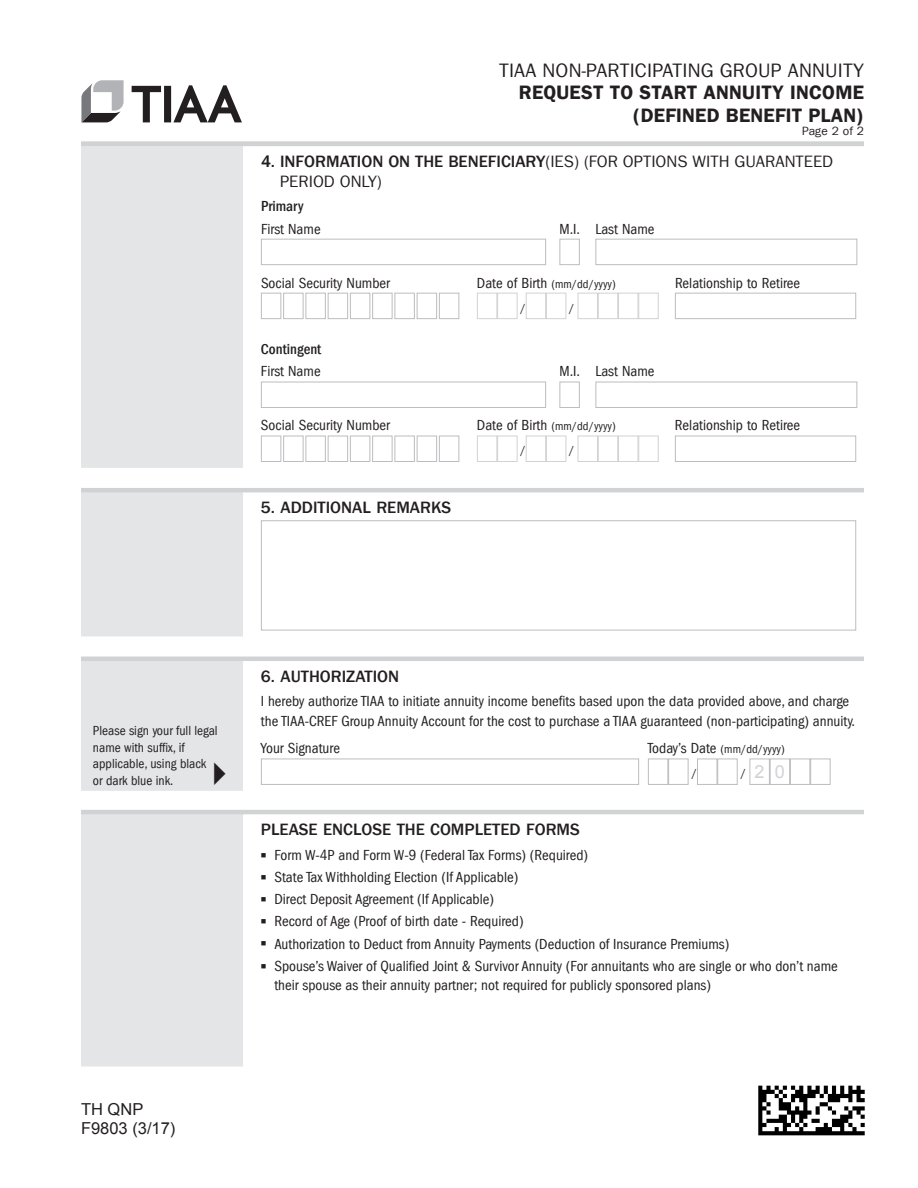
<style>
.page{position:relative;width:918px;height:1188px;background:#fff}
.page>*{position:absolute;margin:0;border:0;box-sizing:border-box;transform-origin:0 0}
.t1{font:19.5px/22.5px "Franklin Gothic LT Com Dm";letter-spacing:.01em;color:#231f20;text-align:right}
.t2{font:19.5px "Franklin Gothic LT Com";letter-spacing:.01em;color:#231f20}
.t3{font:18px "Arial";color:#d1d2d4}
.t4{font:16.5px/19.5px "Franklin Gothic LT Com";color:#231f20}
.t5{font:500 16.5px "Franklin Gothic LT Com";color:#231f20}
.t6{font:16.5px/19.5px "Arial";color:#231f20}
.t7{font:condensed 15px/22.2px "Franklin Gothic LT Com";color:#231f20}
.t8{font:500 condensed 15px "Franklin Gothic LT Com";color:#231f20}
.t9{font:condensed 13.5px/16.5px "Franklin Gothic LT Com";color:#231f20}
.t10{font:condensed 12px/24px "Franklin Gothic LT Com";color:#231f20}
.t11{font:12px "Franklin Gothic LT Com";letter-spacing:.01em;color:#231f20}
.s1{font-weight:500}
.s2{font-size:15px}
.s3{font-family:"Franklin Gothic LT Com";font-stretch:condensed;font-size:12px;color:#231f20}
</style>
<div class="page">
<svg style="left:132px;top:85px;width:110px;height:37px"></svg>
<svg style="left:81px;top:80px;width:43px;height:43px"></svg>
<div style="left:81px;top:146px;width:162px;height:920px;background:#e4e5e7"></div>
<hr style="left:81px;top:142px;width:162px;height:4px;background:#d1d2d4">
<hr style="left:243px;top:142px;width:621px;height:4px;background:#d1d2d4">
<hr style="left:81px;top:488px;width:162px;height:4px;background:#d1d2d4">
<hr style="left:243px;top:488px;width:621px;height:4px;background:#d1d2d4">
<hr style="left:81px;top:657px;width:162px;height:4px;background:#d1d2d4">
<hr style="left:243px;top:657px;width:621px;height:4px;background:#d1d2d4">
<hr style="left:81px;top:810px;width:162px;height:4px;background:#d1d2d4">
<hr style="left:243px;top:810px;width:621px;height:4px;background:#d1d2d4">
<div style="left:261px;top:239px;width:285px;height:26px;border:1px solid #bcbdc0"></div>
<div style="left:560px;top:239px;width:20px;height:26px;border:1px solid #bcbdc0"></div>
<div style="left:596px;top:239px;width:261px;height:26px;border:1px solid #bcbdc0"></div>
<div style="left:261px;top:293px;width:20px;height:26px;border:1px solid #bcbdc0"></div>
<div style="left:283px;top:293px;width:20px;height:26px;border:1px solid #bcbdc0"></div>
<div style="left:306px;top:293px;width:20px;height:26px;border:1px solid #bcbdc0"></div>
<div style="left:328px;top:293px;width:20px;height:26px;border:1px solid #bcbdc0"></div>
<div style="left:350px;top:293px;width:20px;height:26px;border:1px solid #bcbdc0"></div>
<div style="left:372px;top:293px;width:21px;height:26px;border:1px solid #bcbdc0"></div>
<div style="left:394px;top:293px;width:21px;height:26px;border:1px solid #bcbdc0"></div>
<div style="left:417px;top:293px;width:20px;height:26px;border:1px solid #bcbdc0"></div>
<div style="left:439px;top:293px;width:20px;height:26px;border:1px solid #bcbdc0"></div>
<div style="left:477px;top:293px;width:20px;height:26px;border:1px solid #d1d2d4"></div>
<div style="left:497px;top:293px;width:21px;height:26px;border:1px solid #d1d2d4"></div>
<div style="left:526px;top:293px;width:20px;height:26px;border:1px solid #d1d2d4"></div>
<div style="left:546px;top:293px;width:20px;height:26px;border:1px solid #d1d2d4"></div>
<div style="left:578px;top:293px;width:20px;height:26px;border:1px solid #d1d2d4"></div>
<div style="left:598px;top:293px;width:20px;height:26px;border:1px solid #d1d2d4"></div>
<div style="left:618px;top:293px;width:20px;height:26px;border:1px solid #d1d2d4"></div>
<div style="left:638px;top:293px;width:21px;height:26px;border:1px solid #d1d2d4"></div>
<div style="left:675px;top:293px;width:181px;height:26px;border:1px solid #bcbdc0"></div>
<div style="left:261px;top:382px;width:285px;height:26px;border:1px solid #bcbdc0"></div>
<div style="left:560px;top:382px;width:20px;height:26px;border:1px solid #bcbdc0"></div>
<div style="left:596px;top:382px;width:261px;height:26px;border:1px solid #bcbdc0"></div>
<div style="left:261px;top:436px;width:20px;height:26px;border:1px solid #bcbdc0"></div>
<div style="left:283px;top:436px;width:20px;height:26px;border:1px solid #bcbdc0"></div>
<div style="left:306px;top:436px;width:20px;height:26px;border:1px solid #bcbdc0"></div>
<div style="left:328px;top:436px;width:20px;height:26px;border:1px solid #bcbdc0"></div>
<div style="left:350px;top:436px;width:20px;height:26px;border:1px solid #bcbdc0"></div>
<div style="left:372px;top:436px;width:21px;height:26px;border:1px solid #bcbdc0"></div>
<div style="left:394px;top:436px;width:21px;height:26px;border:1px solid #bcbdc0"></div>
<div style="left:417px;top:436px;width:20px;height:26px;border:1px solid #bcbdc0"></div>
<div style="left:439px;top:436px;width:20px;height:26px;border:1px solid #bcbdc0"></div>
<div style="left:477px;top:436px;width:20px;height:26px;border:1px solid #d1d2d4"></div>
<div style="left:497px;top:436px;width:21px;height:26px;border:1px solid #d1d2d4"></div>
<div style="left:526px;top:436px;width:20px;height:26px;border:1px solid #d1d2d4"></div>
<div style="left:546px;top:436px;width:20px;height:26px;border:1px solid #d1d2d4"></div>
<div style="left:578px;top:436px;width:20px;height:26px;border:1px solid #d1d2d4"></div>
<div style="left:598px;top:436px;width:20px;height:26px;border:1px solid #d1d2d4"></div>
<div style="left:618px;top:436px;width:20px;height:26px;border:1px solid #d1d2d4"></div>
<div style="left:638px;top:436px;width:21px;height:26px;border:1px solid #d1d2d4"></div>
<div style="left:675px;top:436px;width:181px;height:26px;border:1px solid #bcbdc0"></div>
<div style="left:261px;top:520px;width:595px;height:110px;border:1px solid #bcbdc0"></div>
<div style="left:261px;top:759px;width:378px;height:26px;border:1px solid #bcbdc0"></div>
<div style="left:648px;top:759px;width:20px;height:26px;border:1px solid #bcbdc0"></div>
<div style="left:668px;top:759px;width:20px;height:26px;border:1px solid #bcbdc0"></div>
<div style="left:697px;top:759px;width:20px;height:26px;border:1px solid #bcbdc0"></div>
<div style="left:717px;top:759px;width:21px;height:26px;border:1px solid #bcbdc0"></div>
<div style="left:750px;top:759px;width:20px;height:26px;border:1px solid #bcbdc0"></div>
<div style="left:770px;top:759px;width:20px;height:26px;border:1px solid #bcbdc0"></div>
<div style="left:790px;top:759px;width:20px;height:26px;border:1px solid #bcbdc0"></div>
<div style="left:810px;top:759px;width:21px;height:26px;border:1px solid #bcbdc0"></div>
<img style="left:758px;top:1085px;width:107px;height:51px">
<svg style="left:214px;top:762px;width:12px;height:23px"></svg>
<h1 class="t2" style="left:499px;top:59px;width:366px">TIAA NON-PARTICIPATING GROUP ANNUITY</h1>
<h1 class="t1" style="left:519px;top:81px;width:347px">REQUEST TO START ANNUITY INCOME (DEFINED BENEFIT PLAN)</h1>
<p class="t11" style="left:802px;top:124px;width:63px">Page 2 of 2</p>
<p class="t4" style="left:280px;top:152px;width:555px;text-indent:-19px"><span class="s1">4. INFORMATION ON THE BENEFICIARY</span>(IES) (FOR OPTIONS WITH GUARANTEED<br>PERIOD ONLY)</p>
<p class="t8" style="left:261px;top:198px;width:44px">Primary</p>
<p class="t7" style="left:261px;top:218px;width:61px">First Name</p>
<p class="t7" style="left:560px;top:218px;width:97px">M.I. Last Name</p>
<p class="t7" style="left:261px;top:272px;width:131px">Social Security Number</p>
<p class="t10" style="left:477px;top:272px;width:140px"><span class="s2">Date of Birth</span> (mm/dd/yyyy)</p>
<p class="t7" style="left:675px;top:272px;width:127px">Relationship to Retiree</p>
<p class="t10" style="left:520px;top:296px;width:7px">/</p>
<p class="t10" style="left:569px;top:296px;width:7px">/</p>
<p class="t8" style="left:261px;top:340px;width:62px">Contingent</p>
<p class="t7" style="left:261px;top:360px;width:61px">First Name</p>
<p class="t7" style="left:559px;top:360px;width:97px">M.I. Last Name</p>
<p class="t7" style="left:261px;top:414px;width:131px">Social Security Number</p>
<p class="t10" style="left:477px;top:415px;width:140px"><span class="s2">Date of Birth</span> (mm/dd/yyyy)</p>
<p class="t7" style="left:675px;top:414px;width:127px">Relationship to Retiree</p>
<p class="t10" style="left:520px;top:439px;width:7px">/</p>
<p class="t10" style="left:569px;top:439px;width:7px">/</p>
<p class="t5" style="left:261px;top:498px;width:192px">5. ADDITIONAL REMARKS</p>
<p class="t9" style="left:93px;top:723px;width:126px">Please sign your full legal name with suffix, if applicable, using black or dark blue ink.</p>
<p class="t5" style="left:261px;top:667px;width:140px">6. AUTHORIZATION</p>
<p class="t7" style="left:261px;top:692px;width:596px;line-height:19.5px">I hereby authorize TIAA to initiate annuity income benefits based upon the data provided above, and charge the TIAA-CREF Group Annuity Account for the cost to purchase a TIAA guaranteed (non-participating) annuity.</p>
<p class="t7" style="left:261px;top:737px;width:80px">Your Signature</p>
<p class="t10" style="left:692px;top:737px;width:95px;text-indent:-44px"><span class="s2">Today’s Date</span> (mm/dd/yyyy) /</p>
<p class="t3" style="left:741px;top:760px;width:45px"><span class="s3">/</span> 2 0</p>
<p class="t5" style="left:261px;top:820px;width:320px">PLEASE ENCLOSE THE COMPLETED FORMS</p>
<p class="t7" style="left:274px;top:844px;width:565px">Form W-4P and Form W-9 (Federal Tax Forms) (Required)<br>State Tax Withholding Election (If Applicable)<br>Direct Deposit Agreement (If Applicable)<br>Record of Age (Proof of birth date - Required)<br>Authorization to Deduct from Annuity Payments (Deduction of Insurance Premiums)<br>Spouse’s Waiver of Qualified Joint &amp; Survivor Annuity (For annuitants who are single or who don’t name</p>
<p class="t7" style="left:274px;top:974px;width:438px">their spouse as their annuity partner; not required for publicly sponsored plans)</p>
<p class="t6" style="left:81px;top:1100px;width:96px">TH QNP<br>F9803 (3/17)</p>
</div>
